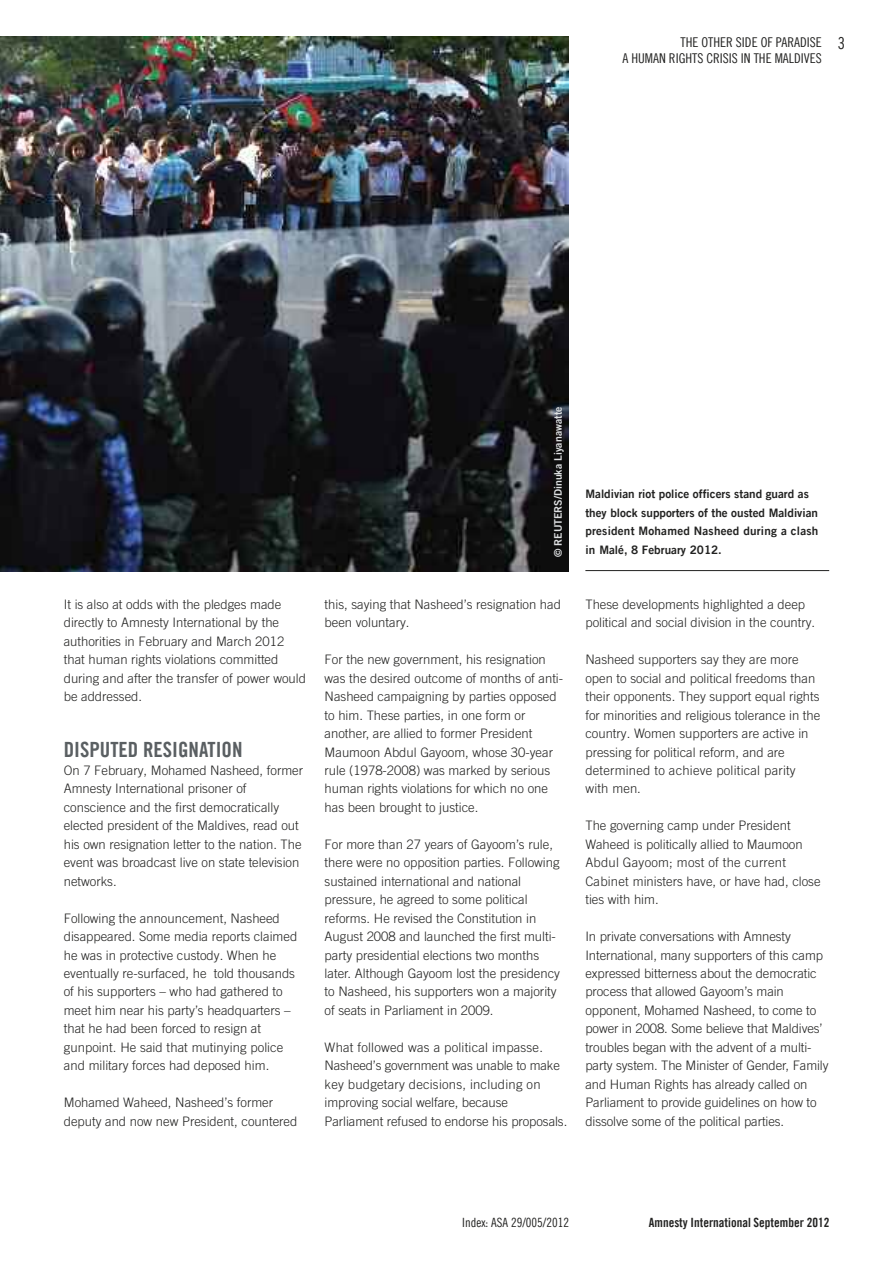
<style>
.page{position:relative;width:893px;height:1263px;background:#fff}
.page>*{position:absolute;margin:0;border:0;box-sizing:border-box;transform-origin:0 0}
.t1{font:21px "Amnesty Trade Gothic Bd Cn 20";color:#5a5f62}
.t2{font:16.5px "Amnesty Trade Gothic Cn 18";color:#222221}
.t3{font:13.5px/16.2px "Amnesty Trade Gothic Cn 18";color:#222221;text-align:right}
.t4{font:300 13.05px/18.5px "Amnesty Trade Gothic";color:#222221}
.t5{font:12.75px "Amnesty Trade Gothic Bd Cn 20";color:#222221}
.t6{font:12.75px "Amnesty Trade Gothic Cn 18";color:#222221}
.t7{font:11.7px/18.5px "Amnesty Trade Gothic Bd 2";color:#222221}
.t8{font:10.5px "Amnesty Trade Gothic Bd 2";color:#dee0e2}
</style>
<div class="page">
<hr style="left:585px;top:570px;width:244px;height:1px;background:#222221">
<img style="left:0;top:37px;width:568px;height:535px">
<p class="t3" style="left:622px;top:34px;width:201px">THE OTHER SIDE OF PARADISE<br>A HUMAN RIGHTS CRISIS IN THE MALDIVES</p>
<p class="t2" style="left:838px;top:33px;width:9px">3</p>
<p class="t4" style="left:64px;top:595px;width:244px">It is also at odds with the pledges made directly to Amnesty International by the authorities in February and March 2012 that human rights violations committed during and after the transfer of power would be addressed.</p>
<h1 class="t1" style="left:64px;top:736px;width:180px">disputed resignation</h1>
<p class="t4" style="left:64px;top:761px;width:241px">On 7 February, Mohamed Nasheed, former Amnesty International prisoner of conscience and the first democratically elected president of the Maldives, read out his own resignation letter to the nation. The event was broadcast live on state television networks.</p>
<p class="t4" style="left:64px;top:908px;width:235px">Following the announcement, Nasheed disappeared. Some media reports claimed he was in protective custody. When he eventually re-surfaced, he told thousands of his supporters – who had gathered to meet him near his party’s headquarters – that he had been forced to resign at gunpoint. He said that mutinying police and military forces had deposed him.</p>
<p class="t4" style="left:64px;top:1093px;width:235px">Mohamed Waheed, Nasheed’s former deputy and now new President, countered</p>
<p class="t8" style="left:551px;top:557px;width:152px;rotate:-90deg">© REUTERS/Dinuka Liyanawatte</p>
<p class="t4" style="left:325px;top:595px;width:238px">this, saying that Nasheed’s resignation had been voluntary.</p>
<p class="t4" style="left:325px;top:650px;width:240px">For the new government, his resignation was the desired outcome of months of anti-Nasheed campaigning by parties opposed to him. These parties, in one form or another, are allied to former President Maumoon Abdul Gayoom, whose 30-year rule (1978-2008) was marked by serious human rights violations for which no one has been brought to justice.</p>
<p class="t4" style="left:325px;top:835px;width:237px">For more than 27 years of Gayoom’s rule, there were no opposition parties. Following sustained international and national pressure, he agreed to some political reforms. He revised the Constitution in August 2008 and launched the first multi&shy;party presidential elections two months later. Although Gayoom lost the presidency to Nasheed, his supporters won a majority of seats in Parliament in 2009.</p>
<p class="t4" style="left:325px;top:1038px;width:244px">What followed was a political impasse.<br>Nasheed’s government was unable to make key budgetary decisions, including on improving social welfare, because Parliament refused to endorse his proposals.</p>
<p class="t7" style="left:585px;top:485px;width:234px">Maldivian riot police officers stand guard as they block supporters of the ousted Maldivian president Mohamed Nasheed during a clash</p>
<p class="t7" style="left:585px;top:540px;width:138px">in Malé, 8 February 2012.</p>
<p class="t4" style="left:585px;top:595px;width:231px">These developments highlighted a deep political and social division in the country.</p>
<p class="t4" style="left:585px;top:650px;width:236px">Nasheed supporters say they are more open to social and political freedoms than their opponents. They support equal rights for minorities and religious tolerance in the country. Women supporters are active in pressing for political reform, and are determined to achieve political parity with men.</p>
<p class="t4" style="left:585px;top:816px;width:237px">The governing camp under President Waheed is politically allied to Maumoon Abdul Gayoom; most of the current Cabinet ministers have, or have had, close ties with him.</p>
<p class="t4" style="left:585px;top:927px;width:245px">In private conversations with Amnesty International, many supporters of this camp expressed bitterness about the democratic process that allowed Gayoom’s main opponent, Mohamed Nasheed, to come to power in 2008. Some believe that Maldives’ troubles began with the advent of a multi&shy;party system. The Minister of Gender, Family and Human Rights has already called on Parliament to provide guidelines on how to dissolve some of the political parties.</p>
<p class="t6" style="left:462px;top:1214px;width:108px">INDEX: ASA 29/005/2012</p>
<p class="t5" style="left:649px;top:1214px;width:182px">amnesty international september 2012</p>
</div>
